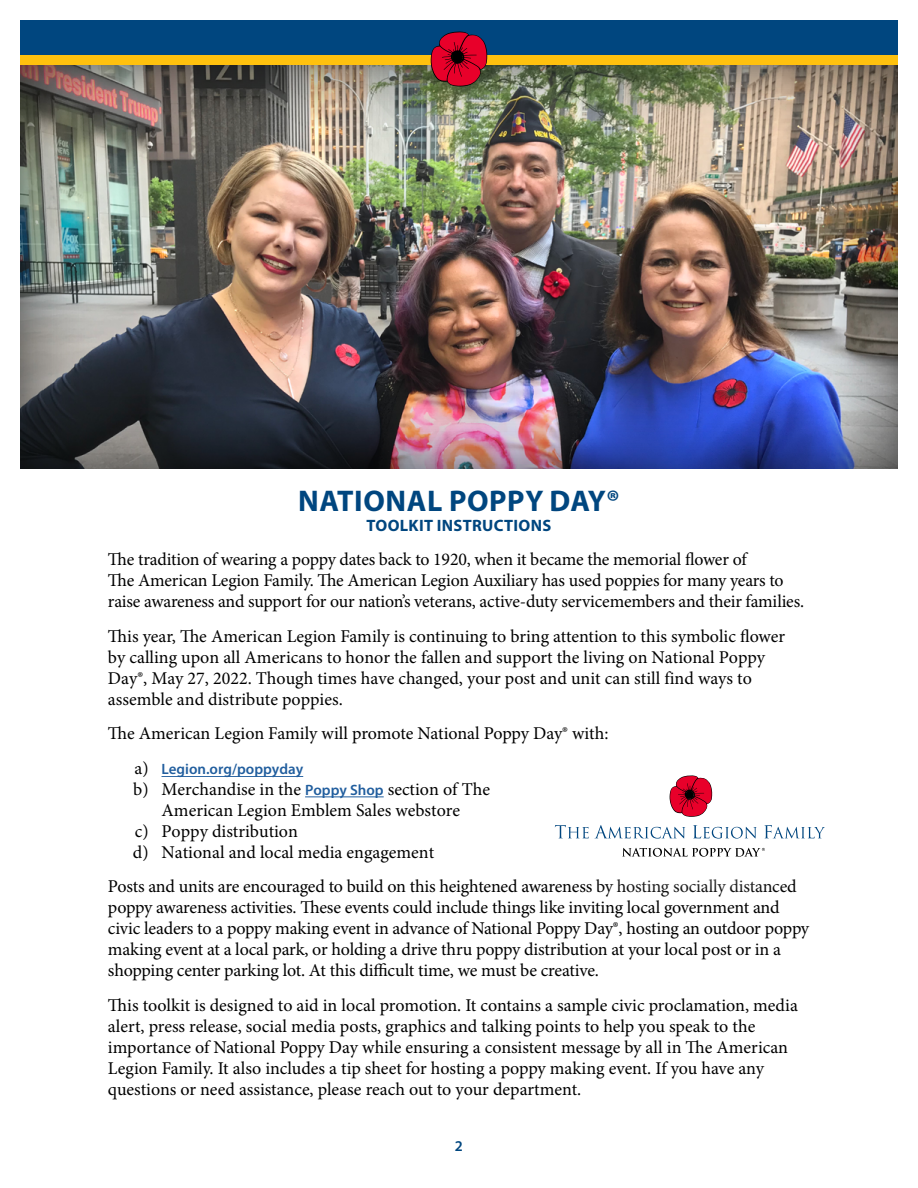
<style>
.page{position:relative;width:918px;height:1188px;background:#fff}
.page>*{position:absolute;margin:0;border:0;box-sizing:border-box;transform-origin:0 0}
.t1{font:700 30px "Myriad Pro";letter-spacing:.02em;color:#00467f}
.t2{font:18px/21px "Minion Pro";letter-spacing:-.005em;color:#000}
.t3{font:700 16.5px "Myriad Pro";letter-spacing:.02em;color:#00467f}
.t4{font:600 15px "Myriad Pro";color:#215e9e}
.t5{font:600 15px "Myriad Pro";color:#00467f}
.s1{font-family:"Minion Pro";font-weight:400;font-size:18px;color:#000}
.s2{font-family:"Myriad Pro";font-weight:600;font-size:15px;color:#215e9e}
</style>
<div class="page">
<div style="left:20px;top:20px;width:878px;height:35px;background:#00467f"></div>
<div style="left:20px;top:55px;width:878px;height:11px;background:#ffc10e"></div>
<div style="left:8px;top:56px;width:902px;height:412px;background:#000;opacity:.75"></div>
<svg style="left:431px;top:32px;width:56px;height:54px;background:#a4102e"></svg>
<hr style="left:305px;top:796px;width:79px;height:1px;background:#215e9e">
<hr style="left:162px;top:776px;width:141px;height:1px;background:#215e9e">
<svg style="left:555px;top:825px;width:130px;height:14px"></svg>
<svg style="left:693px;top:825px;width:64px;height:14px"></svg>
<svg style="left:764px;top:825px;width:61px;height:13px"></svg>
<svg style="left:622px;top:848px;width:143px;height:9px"></svg>
<svg style="left:670px;top:775px;width:42px;height:42px"></svg>
<h1 class="t1" style="left:298px;top:484px;width:323px">NATIONAL POPPY DAY®</h1>
<p class="t3" style="left:367px;top:516px;width:186px">TOOLKIT INSTRUCTIONS</p>
<p class="t2" style="left:108px;top:549px;width:698px">The tradition of wearing a poppy dates back to 1920, when it became the memorial flower of<br>The American Legion Family. The American Legion Auxiliary has used poppies for many years to raise awareness and support for our nation’s veterans, active-duty servicemembers and their families.</p>
<p class="t2" style="left:108px;top:626px;width:679px">This year, The American Legion Family is continuing to bring attention to this symbolic flower by calling upon all Americans to honor the fallen and support the living on National Poppy Day®, May 27, 2022. Though times have changed, your post and unit can still find ways to assemble and distribute poppies.</p>
<p class="t2" style="left:108px;top:723px;width:502px">The American Legion Family will promote National Poppy Day® with:</p>
<p class="t4" style="left:135px;top:760px;width:170px"><span class="s1">a)</span> Legion.org/poppyday</p>
<p class="t2" style="left:133px;top:779px;width:358px">b) Merchandise in the <span class="s2">Poppy Shop</span> section of The</p>
<p class="t2" style="left:162px;top:799px;width:300px">American Legion Emblem Sales webstore</p>
<p class="t2" style="left:135px;top:820px;width:165px">c) Poppy distribution</p>
<p class="t2" style="left:133px;top:841px;width:303px">d) National and local media engagement</p>
<p class="t2" style="left:108px;top:876px;width:703px">Posts and units are encouraged to build on this heightened awareness by hosting socially distanced poppy awareness activities. These events could include things like inviting local government and civic leaders to a poppy making event in advance of National Poppy Day®, hosting an outdoor poppy making event at a local park, or holding a drive thru poppy distribution at your local post or in a shopping center parking lot. At this difficult time, we must be creative.</p>
<p class="t2" style="left:108px;top:995px;width:691px">This toolkit is designed to aid in local promotion. It contains a sample civic proclamation, media alert, press release, social media posts, graphics and talking points to help you speak to the importance of National Poppy Day while ensuring a consistent message by all in The American Legion Family. It also includes a tip sheet for hosting a poppy making event. If you have any questions or need assistance, please reach out to your department.</p>
<p class="t5" style="left:455px;top:1138px;width:10px">2</p>
</div>
